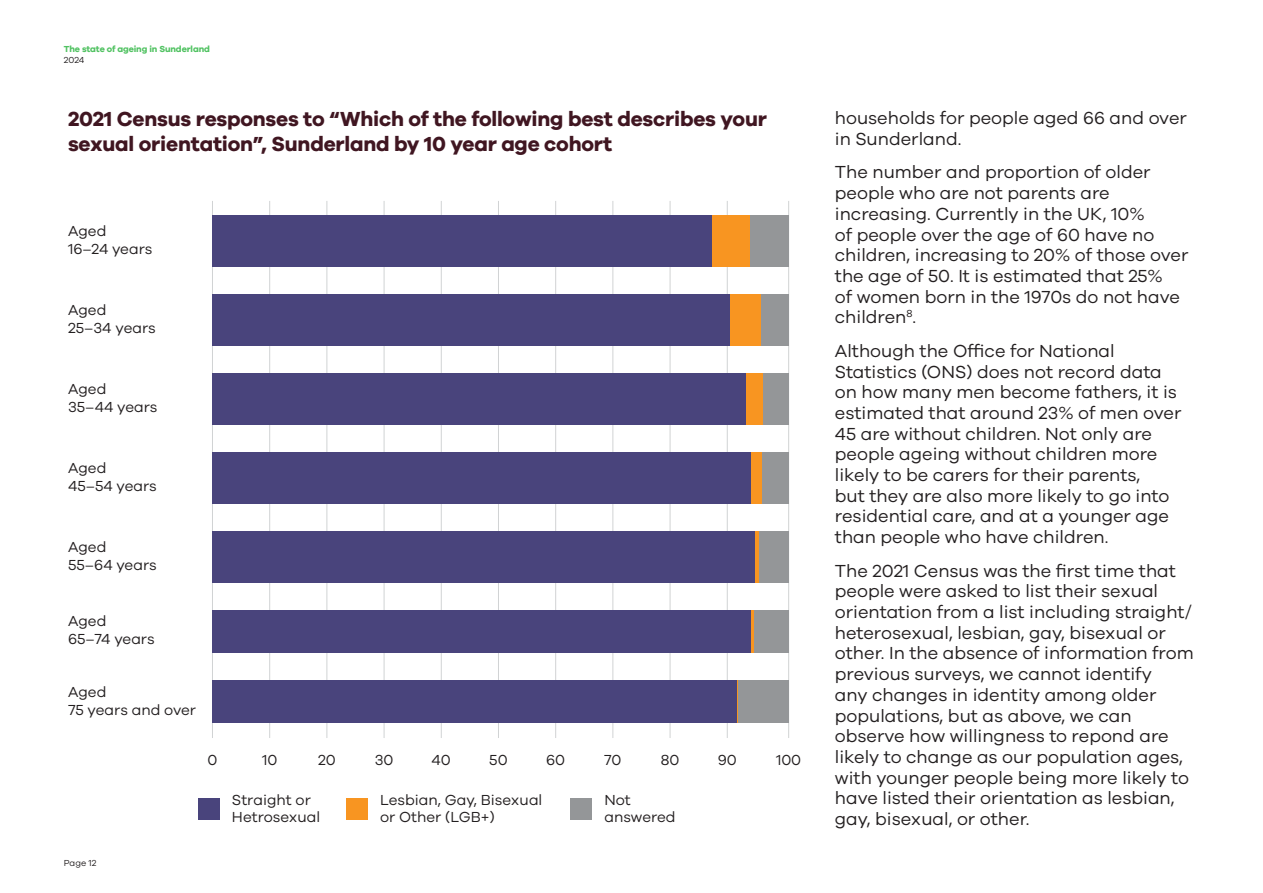
<style>
.page{position:relative;width:1263px;height:893px;background:#fff}
.page>*{position:absolute;margin:0;border:0;box-sizing:border-box;transform-origin:0 0}
.t1{font:700 21px/25.2px "Galano Grotesque";letter-spacing:-.01em;color:#401621}
.Body{font:18px/20.7px "Galano Grotesque";color:#231f20}
.t2{font:15px/18px "Galano Grotesque";color:#231f20}
.t3{font:700 9px "Galano Grotesque";letter-spacing:-.01em;color:#51c262}
.t4{font:9px "Galano Grotesque";color:#231f20}
</style>
<div class="page">
<div style="left:198px;top:799px;width:21px;height:21px;background:#49447c"></div>
<div style="left:346px;top:799px;width:21px;height:21px;background:#f89521"></div>
<div style="left:570px;top:799px;width:22px;height:21px;background:#949698"></div>
<hr style="left:212px;top:201px;width:1px;height:537px;background:#d1d3d4">
<hr style="left:269px;top:201px;width:1px;height:537px;background:#d1d3d4">
<hr style="left:326px;top:201px;width:1px;height:537px;background:#d1d3d4">
<hr style="left:384px;top:201px;width:1px;height:537px;background:#d1d3d4">
<hr style="left:441px;top:201px;width:1px;height:537px;background:#d1d3d4">
<hr style="left:498px;top:201px;width:1px;height:537px;background:#d1d3d4">
<hr style="left:555px;top:201px;width:1px;height:537px;background:#d1d3d4">
<hr style="left:612px;top:201px;width:1px;height:537px;background:#d1d3d4">
<hr style="left:670px;top:201px;width:1px;height:537px;background:#d1d3d4">
<hr style="left:727px;top:201px;width:1px;height:537px;background:#d1d3d4">
<hr style="left:788px;top:201px;width:1px;height:537px;background:#d1d3d4">
<div style="left:212px;top:216px;width:500px;height:51px;background:#49447c"></div>
<div style="left:712px;top:216px;width:38px;height:51px;background:#f89521"></div>
<div style="left:750px;top:216px;width:39px;height:51px;background:#949698"></div>
<div style="left:212px;top:295px;width:518px;height:51px;background:#49447c"></div>
<div style="left:730px;top:295px;width:31px;height:51px;background:#f89521"></div>
<div style="left:761px;top:295px;width:28px;height:51px;background:#949698"></div>
<div style="left:212px;top:374px;width:534px;height:51px;background:#49447c"></div>
<div style="left:746px;top:374px;width:17px;height:51px;background:#f89521"></div>
<div style="left:763px;top:374px;width:26px;height:51px;background:#949698"></div>
<div style="left:212px;top:452px;width:540px;height:51px;background:#49447c"></div>
<div style="left:752px;top:452px;width:10px;height:51px;background:#f89521"></div>
<div style="left:762px;top:452px;width:27px;height:51px;background:#949698"></div>
<div style="left:212px;top:531px;width:543px;height:51px;background:#49447c"></div>
<hr style="left:755px;top:531px;width:4px;height:51px;background:#f89521">
<div style="left:759px;top:531px;width:30px;height:51px;background:#949698"></div>
<div style="left:212px;top:610px;width:540px;height:43px;background:#49447c"></div>
<hr style="left:752px;top:610px;width:2px;height:43px;background:#f89521">
<div style="left:754px;top:610px;width:35px;height:43px;background:#949698"></div>
<div style="left:212px;top:680px;width:525px;height:43px;background:#49447c"></div>
<hr style="left:737px;top:680px;width:2px;height:43px;background:#f89521">
<div style="left:739px;top:680px;width:50px;height:43px;background:#949698"></div>
<p class="t3" style="left:64px;top:44px;width:148px">The state of ageing in Sunderland</p>
<p class="t4" style="left:64px;top:55px;width:22px">2024</p>
<p class="t1" style="left:68px;top:105px;width:700px">2021 Census responses to “Which of the following best describes your sexual orientation”, Sunderland by 10 year age cohort</p>
<p class="t2" style="left:68px;top:222px;width:86px">Aged<br>16–24 years</p>
<p class="t2" style="left:68px;top:301px;width:89px">Aged<br>25–34 years</p>
<p class="t2" style="left:68px;top:379px;width:91px">Aged<br>35–44 years</p>
<p class="t2" style="left:68px;top:458px;width:90px">Aged<br>45–54 years</p>
<p class="t2" style="left:68px;top:537px;width:90px">Aged<br>55–64 years</p>
<p class="t2" style="left:68px;top:612px;width:88px">Aged<br>65–74 years</p>
<p class="t2" style="left:68px;top:682px;width:130px">Aged<br>75 years and over</p>
<p class="t4" style="left:64px;top:857px;width:34px">Page 12</p>
<p class="t2" style="left:207px;top:751px;width:11px">0</p>
<p class="t2" style="left:262px;top:751px;width:17px">10</p>
<p class="t2" style="left:318px;top:751px;width:19px">20</p>
<p class="t2" style="left:375px;top:751px;width:20px">30</p>
<p class="t2" style="left:432px;top:751px;width:21px">40</p>
<p class="t2" style="left:489px;top:751px;width:20px">50</p>
<p class="t2" style="left:546px;top:751px;width:21px">60</p>
<p class="t2" style="left:604px;top:751px;width:19px">70</p>
<p class="t2" style="left:661px;top:751px;width:20px">80</p>
<p class="t2" style="left:718px;top:751px;width:21px">90</p>
<p class="t2" style="left:776px;top:751px;width:27px">100</p>
<p class="t2" style="left:232px;top:790px;width:90px;line-height:17.2px">Straight or<br>Hetrosexual</p>
<p class="t2" style="left:380px;top:790px;width:164px;line-height:17.2px">Lesbian, Gay, Bisexual or Other (LGB+)</p>
<p class="t2" style="left:604px;top:790px;width:73px;line-height:17.2px">Not answered</p>
<p class="Body" style="left:835px;top:107px;width:353px">households for people aged 66 and over in Sunderland.</p>
<p class="Body" style="left:835px;top:161px;width:355px">The number and proportion of older people who are not parents are increasing. Currently in the UK, 10%<br>of people over the age of 60 have no children, increasing to 20% of those over the age of 50. It is estimated that 25%<br>of women born in the 1970s do not have children<sup>8</sup>.</p>
<p class="Body" style="left:835px;top:340px;width:348px">Although the Office for National Statistics (ONS) does not record data on how many men become fathers, it is estimated that around 23% of men over 45 are without children. Not only are people ageing without children more likely to be carers for their parents,<br>but they are also more likely to go into residential care, and at a younger age than people who have children.</p>
<p class="Body" style="left:835px;top:560px;width:360px">The 2021 Census was the first time that people were asked to list their sexual orientation from a list including straight/ heterosexual, lesbian, gay, bisexual or other. In the absence of information from previous surveys, we cannot identify<br>any changes in identity among older populations, but as above, we can observe how willingness to repond are likely to change as our population ages, with younger people being more likely to have listed their orientation as lesbian, gay, bisexual, or other.</p>
</div>
